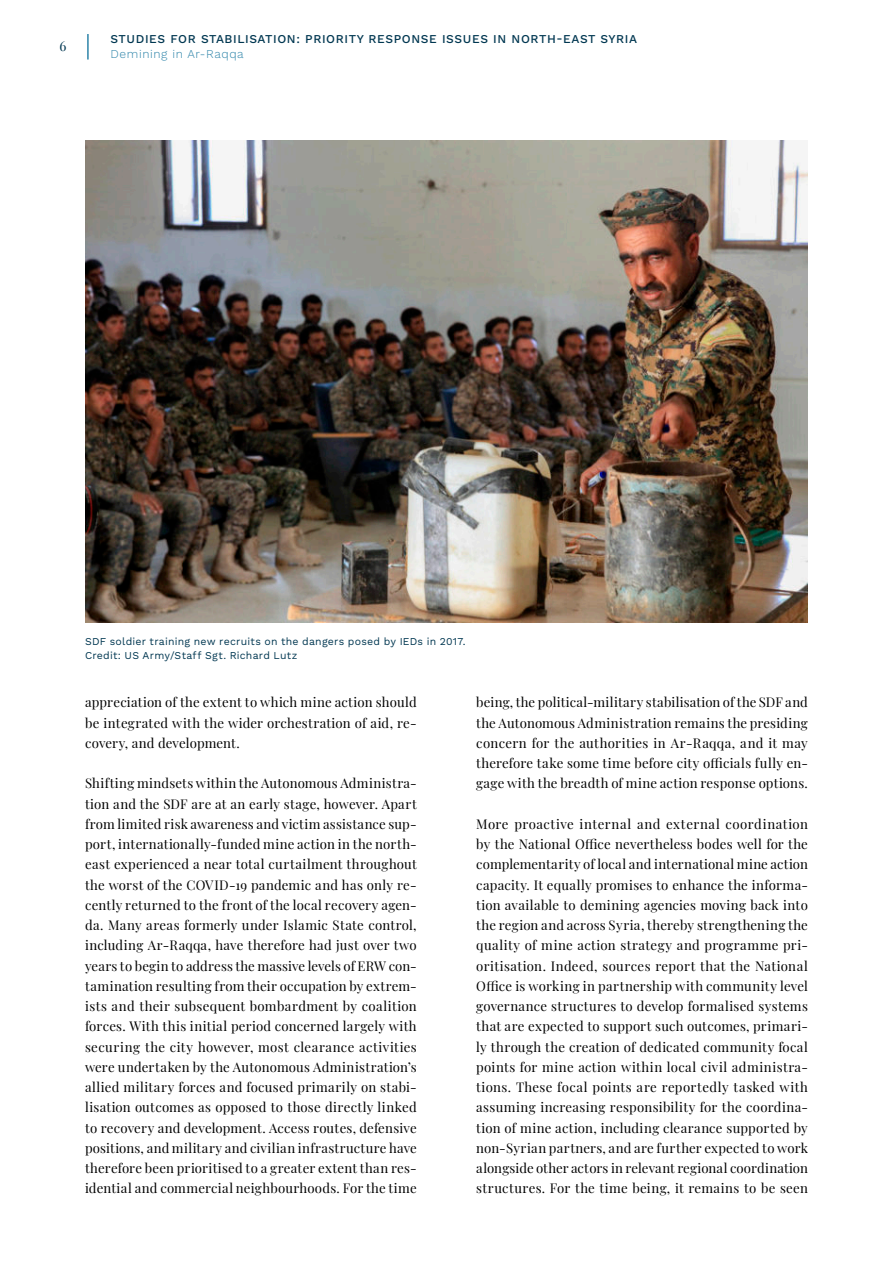
<style>
.page{position:relative;width:893px;height:1263px;background:#fff}
.page>*{position:absolute;margin:0;border:0;box-sizing:border-box;transform-origin:0 0}
.t1{font:13.5px "Playfair Display";color:#003751}
.Body{font:13.2px/20.2px "Playfair Display";letter-spacing:.02em;color:#000;text-align:justify}
.t2{font:500 12px "Work Sans";letter-spacing:.05em;color:#003751}
.t3{font:300 12px "Work Sans";letter-spacing:.05em;color:#2d84a9}
.t4{font:10.5px "Work Sans";letter-spacing:.02em;color:#003751}
</style>
<div class="page">
<hr style="left:87px;top:34px;width:2px;height:26px;background:#2d84a9">
<img style="left:85px;top:140px;width:723px;height:482px">
<p class="t1" style="left:60px;top:35px;width:8px">6</p>
<p class="t2" style="left:111px;top:32px;width:528px">STUDIES FOR STABILISATION: PRIORITY RESPONSE ISSUES IN NORTH-EAST SYRIA</p>
<p class="t3" style="left:111px;top:46px;width:135px">Demining in Ar-Raqqa</p>
<p class="t4" style="left:85px;top:635px;width:382px">SDF soldier training new recruits on the dangers posed by IEDs in 2017.</p>
<p class="t4" style="left:85px;top:649px;width:214px">Credit: US Army/Staff Sgt. Richard Lutz</p>
<p class="Body" style="left:85px;top:691px;width:333px">appreciation of the extent to which mine action should be integrated with the wider orchestration of aid, re&shy;covery, and development.</p>
<p class="Body" style="left:85px;top:772px;width:333px">Shifting mindsets within the Autonomous Administra&shy;tion and the SDF are at an early stage, however. Apart from limited risk awareness and victim assistance sup&shy;port, internationally-funded mine action in the north&shy;east experienced a near total curtailment throughout the worst of the COVID-19 pandemic and has only re&shy;cently returned to the front of the local recovery agen&shy;da. Many areas formerly under Islamic State control, including Ar-Raqqa, have therefore had just over two years to begin to address the massive levels of ERW con&shy;tamination resulting from their occupation by extrem&shy;ists and their subsequent bombardment by coalition forces. With this initial period concerned largely with securing the city however, most clearance activities were undertaken by the Autonomous Administration’s allied military forces and focused primarily on stabi&shy;lisation outcomes as opposed to those directly linked to recovery and development. Access routes, defensive positions, and military and civilian infrastructure have therefore been prioritised to a greater extent than res&shy;idential and commercial neighbourhoods. For the time</p>
<p class="Body" style="left:476px;top:691px;width:333px">being, the political-military stabilisation of the SDF and the Autonomous Administration remains the presiding concern for the authorities in Ar-Raqqa, and it may therefore take some time before city officials fully en&shy;gage with the breadth of mine action response options.</p>
<p class="Body" style="left:476px;top:813px;width:333px">More proactive internal and external coordination by the National Office nevertheless bodes well for the complementarity of local and international mine action capacity. It equally promises to enhance the informa&shy;tion available to demining agencies moving back into the region and across Syria, thereby strengthening the quality of mine action strategy and programme pri&shy;oritisation. Indeed, sources report that the National Office is working in partnership with community level governance structures to develop formalised systems that are expected to support such outcomes, primari&shy;ly through the creation of dedicated community focal points for mine action within local civil administra&shy;tions. These focal points are reportedly tasked with assuming increasing responsibility for the coordina&shy;tion of mine action, including clearance supported by non-Syrian partners, and are further expected to work alongside other actors in relevant regional coordination structures. For the time being, it remains to be seen</p>
</div>
